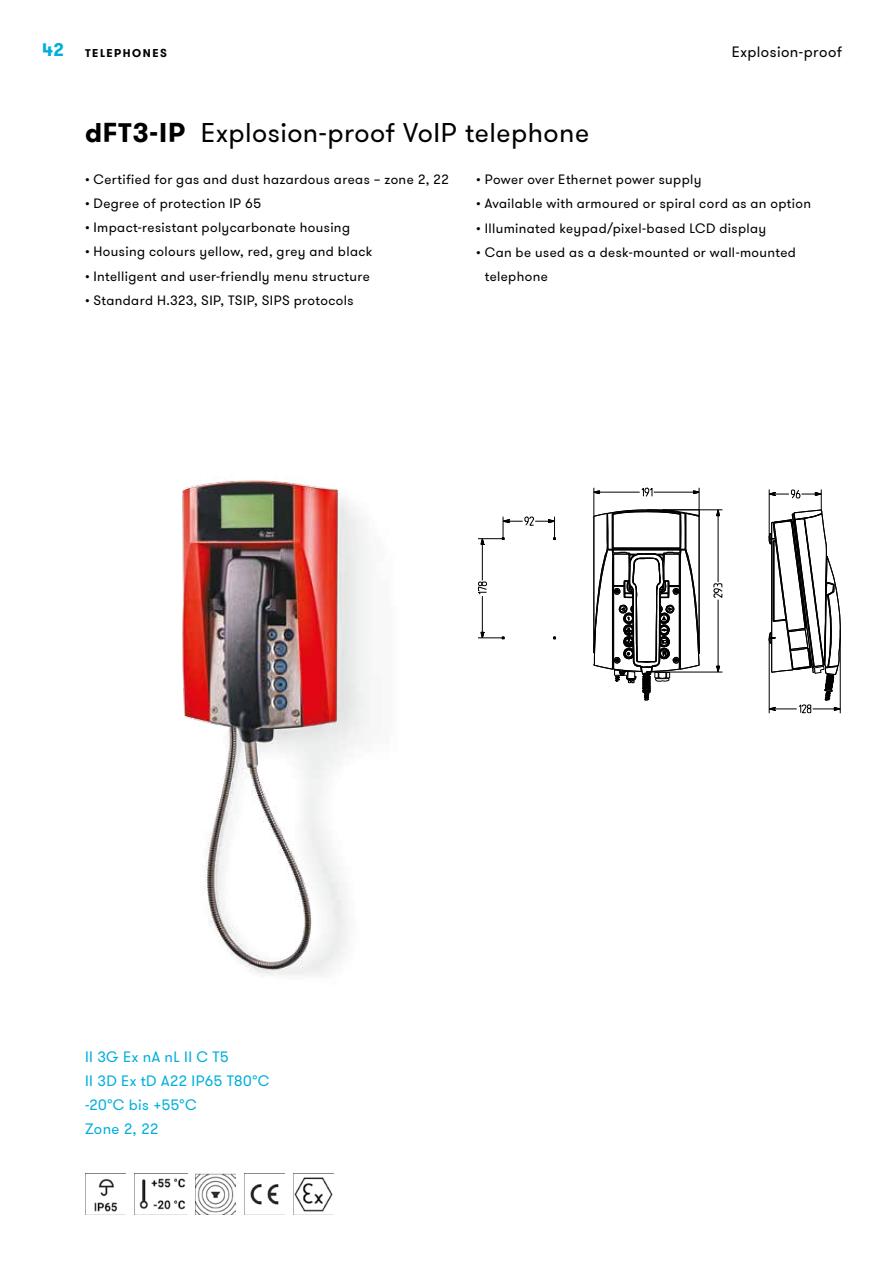
<style>
.page{position:relative;width:893px;height:1263px;background:#fff}
.page>*{position:absolute;margin:0;border:0;box-sizing:border-box;transform-origin:0 0}
.t1{font:27px "GT Walsheim Pro";letter-spacing:.02em;color:#000}
.t2{font:700 27px "GT Walsheim Pro";color:#000}
.t3{font:700 18px "GT Walsheim Pro";color:#00aede}
.t4{font:15px/24px "GT Walsheim Pro";letter-spacing:.025em;color:#00aede}
.t5{font:15px "GT Walsheim Pro";letter-spacing:.03em;color:#000}
.t6{font:13.5px/24px "GT Walsheim Pro";letter-spacing:.03em;color:#000}
.t7{font:700 11.25px "GT Walsheim Pro";letter-spacing:.135em;color:#000}
</style>
<div class="page">
<img style="left:182px;top:478px;width:187px;height:499px">
<hr style="left:647px;top:509px;width:75px;height:1px;background:#000">
<hr style="left:646px;top:672px;width:76px;height:1px;background:#000">
<hr style="left:718px;top:510px;width:1px;height:72px;background:#000">
<hr style="left:718px;top:600px;width:1px;height:72px;background:#000">
<svg style="left:714px;top:583px;width:8px;height:15px"></svg>
<svg style="left:716px;top:509px;width:5px;height:8px"></svg>
<svg style="left:716px;top:666px;width:5px;height:6px"></svg>
<hr style="left:840px;top:630px;width:1px;height:83px;background:#000">
<hr style="left:482px;top:539px;width:1px;height:41px;background:#000">
<hr style="left:482px;top:596px;width:1px;height:42px;background:#000">
<svg style="left:478px;top:582px;width:9px;height:12px"></svg>
<svg style="left:478px;top:632px;width:26px;height:7px"></svg>
<svg style="left:478px;top:517px;width:78px;height:28px"></svg>
<svg style="left:593px;top:487px;width:107px;height:213px"></svg>
<svg style="left:768px;top:489px;width:72px;height:224px"></svg>
<img style="left:85px;top:1173px;width:41px;height:41px">
<img style="left:134px;top:1173px;width:53px;height:41px">
<img style="left:196px;top:1173px;width:40px;height:41px">
<img style="left:244px;top:1173px;width:41px;height:41px">
<img style="left:293px;top:1173px;width:41px;height:41px">
<h2 class="t3" style="left:42px;top:38px;width:23px">42</h2>
<p class="t7" style="left:85px;top:46px;width:83px">TELEPHONES</p>
<p class="t5" style="left:732px;top:42px;width:112px">Explosion-proof</p>
<h1 class="t2" style="left:85px;top:114px;width:99px">DFT3-IP</h1>
<h1 class="t1" style="left:201px;top:115px;width:390px">Explosion-proof VoIP telephone</h1>
<p class="t6" style="left:85px;top:168px;width:365px">• Certified for gas and dust hazardous areas – zone 2, 22</p>
<p class="t6" style="left:85px;top:192px;width:178px">• Degree of protection IP 65</p>
<p class="t6" style="left:85px;top:216px;width:266px">• Impact-resistant polycarbonate housing</p>
<p class="t6" style="left:85px;top:240px;width:289px">• Housing colours yellow, red, grey and black</p>
<p class="t6" style="left:85px;top:264px;width:286px">• Intelligent and user-friendly menu structure</p>
<p class="t6" style="left:85px;top:288px;width:270px">• Standard H.323, SIP, TSIP, SIPS protocols</p>
<p class="t6" style="left:476px;top:168px;width:227px">• Power over Ethernet power supply</p>
<p class="t6" style="left:476px;top:192px;width:336px">• Available with armoured or spiral cord as an option</p>
<p class="t6" style="left:476px;top:216px;width:292px">• Illuminated keypad/pixel-based LCD display</p>
<p class="t6" style="left:485px;top:240px;width:313px;text-indent:-9px">• Can be used as a desk-mounted or wall-mounted telephone</p>
<p class="t4" style="left:85px;top:1045px;width:186px">II 3G Ex nA nL II C T5<br>II 3D Ex tD A22 IP65 T80°C -20°C bis +55°C<br>Zone 2, 22</p>
</div>
